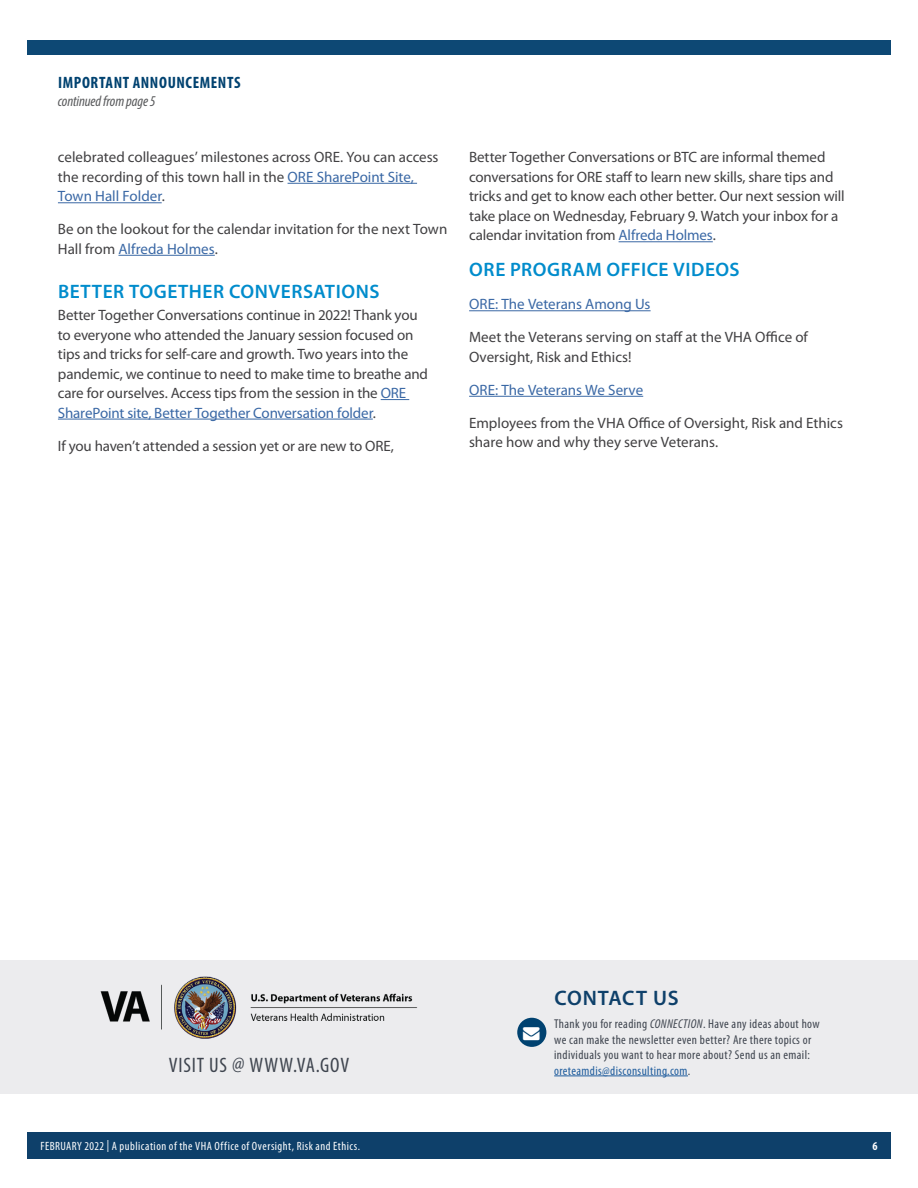
<style>
.page{position:relative;width:918px;height:1188px;background:#fff}
.page>*{position:absolute;margin:0;border:0;box-sizing:border-box;transform-origin:0 0}
.Social_Media{font:condensed 21px "Myriad Pro";letter-spacing:.04em;color:#3f454f}
.t1{font:600 21px "Myriad Pro";letter-spacing:.035em;color:#0e406a}
.Subhead__H3{font:600 19.5px "Myriad Pro";letter-spacing:.03em;color:#008ccc}
.Title_continued{font:700 condensed 16.5px "Myriad Pro";letter-spacing:.035em;color:#004270}
.Article_Text{font:15px/19.5px "Myriad Pro";letter-spacing:-.01em;color:#414042}
.Article_Text-2{font:15px "Myriad Pro";color:#3a68a5}
.continued_page{font:italic condensed 15px "Myriad Pro";letter-spacing:-.01em;color:#58595b}
.t2{font:condensed 12.9px/15.5px "Myriad Pro";letter-spacing:.03em;color:#3f454f}
.t3{font:condensed 12px "Myriad Pro";letter-spacing:.04em;color:#fff}
.t4{font:700 condensed 12px "Myriad Pro";color:#fff}
.s1{color:#3a68a5}
.s2{font-style:italic}
.s3{color:#215e9e}
</style>
<div class="page">
<div style="left:27px;top:1132px;width:864px;height:27px;background:#0e406a"></div>
<div style="left:27px;top:40px;width:864px;height:15px;background:#0d4874"></div>
<hr style="left:288px;top:183px;width:129px;height:1px;background:#3a68a5">
<hr style="left:58px;top:202px;width:104px;height:1px;background:#3a68a5">
<hr style="left:118px;top:255px;width:97px;height:1px;background:#3a68a5">
<svg style="left:381px;top:399px;width:28px;height:1px"></svg>
<hr style="left:58px;top:419px;width:315px;height:1px;background:#3a68a5">
<hr style="left:619px;top:241px;width:94px;height:1px;background:#3a68a5">
<hr style="left:469px;top:310px;width:182px;height:1px;background:#3a68a5">
<hr style="left:469px;top:396px;width:174px;height:1px;background:#3a68a5">
<div style="left:0;top:960px;width:918px;height:134px;background:#ececee"></div>
<img style="left:100px;top:976px;width:318px;height:63px">
<hr style="left:554px;top:1076px;width:134px;height:1px;background:#215e9e">
<div style="left:517px;top:1018px;width:29px;height:29px;background:#004270;border-radius:50%"></div>
<p class="Title_continued" style="left:58px;top:72px;width:184px">IMPORTANT ANNOUNCEMENTS</p>
<p class="continued_page" style="left:58px;top:92px;width:99px">continued from page 5</p>
<p class="Article_Text" style="left:58px;top:147px;width:382px">celebrated colleagues’ milestones across ORE. You can access the recording of this town hall in the <span class="s1">ORE SharePoint Site,<br>Town Hall Folder</span>.</p>
<p class="Article_Text" style="left:58px;top:219px;width:391px">Be on the lookout for the calendar invitation for the next Town<br>Hall from <span class="s1">Alfreda Holmes</span>.</p>
<h3 class="Subhead__H3" style="left:58px;top:279px;width:323px">BETTER TOGETHER CONVERSATIONS</h3>
<p class="Article_Text" style="left:58px;top:305px;width:372px">Better Together Conversations continue in 2022! Thank you to everyone who attended the January session focused on tips and tricks for self-care and growth. Two years into the pandemic, we continue to need to make time to breathe and care for ourselves. Access tips from the session in the <span class="s1">ORE SharePoint site, Better Together Conversation folder</span>.</p>
<p class="Article_Text" style="left:58px;top:436px;width:338px">If you haven’t attended a session yet or are new to ORE,</p>
<p class="Article_Text" style="left:469px;top:147px;width:377px">Better Together Conversations or BTC are informal themed conversations for ORE staff to learn new skills, share tips and tricks and get to know each other better. Our next session will take place on Wednesday, February 9. Watch your inbox for a calendar invitation from <span class="s1">Alfreda Holmes</span>.</p>
<h3 class="Subhead__H3" style="left:469px;top:257px;width:272px">ORE PROGRAM OFFICE VIDEOS</h3>
<p class="Article_Text-2" style="left:469px;top:295px;width:183px">ORE: The Veterans Among Us</p>
<p class="Article_Text" style="left:469px;top:327px;width:340px">Meet the Veterans serving on staff at the VHA Office of<br>Oversight, Risk and Ethics!</p>
<p class="Article_Text-2" style="left:469px;top:381px;width:176px">ORE: The Veterans We Serve</p>
<p class="Article_Text" style="left:469px;top:413px;width:375px">Employees from the VHA Office of Oversight, Risk and Ethics share how and why they serve Veterans.</p>
<p class="Social_Media" style="left:169px;top:1052px;width:182px">VISIT US @ WWW.VA.GOV</p>
<h2 class="t1" style="left:554px;top:985px;width:126px">CONTACT US</h2>
<p class="t2" style="left:554px;top:1016px;width:267px">Thank you for reading <span class="s2">CONNECTION</span>. Have any ideas about how we can make the newsletter even better? Are there topics or individuals you want to hear more about? Send us an email: <span class="s3">oreteamdis@disconsulting.com</span>.</p>
<p class="t3" style="left:40px;top:1139px;width:321px">FEBRUARY 2022 | A publication of the VHA Office of Oversight, Risk and Ethics.</p>
<p class="t4" style="left:872px;top:1139px;width:7px">6</p>
</div>
